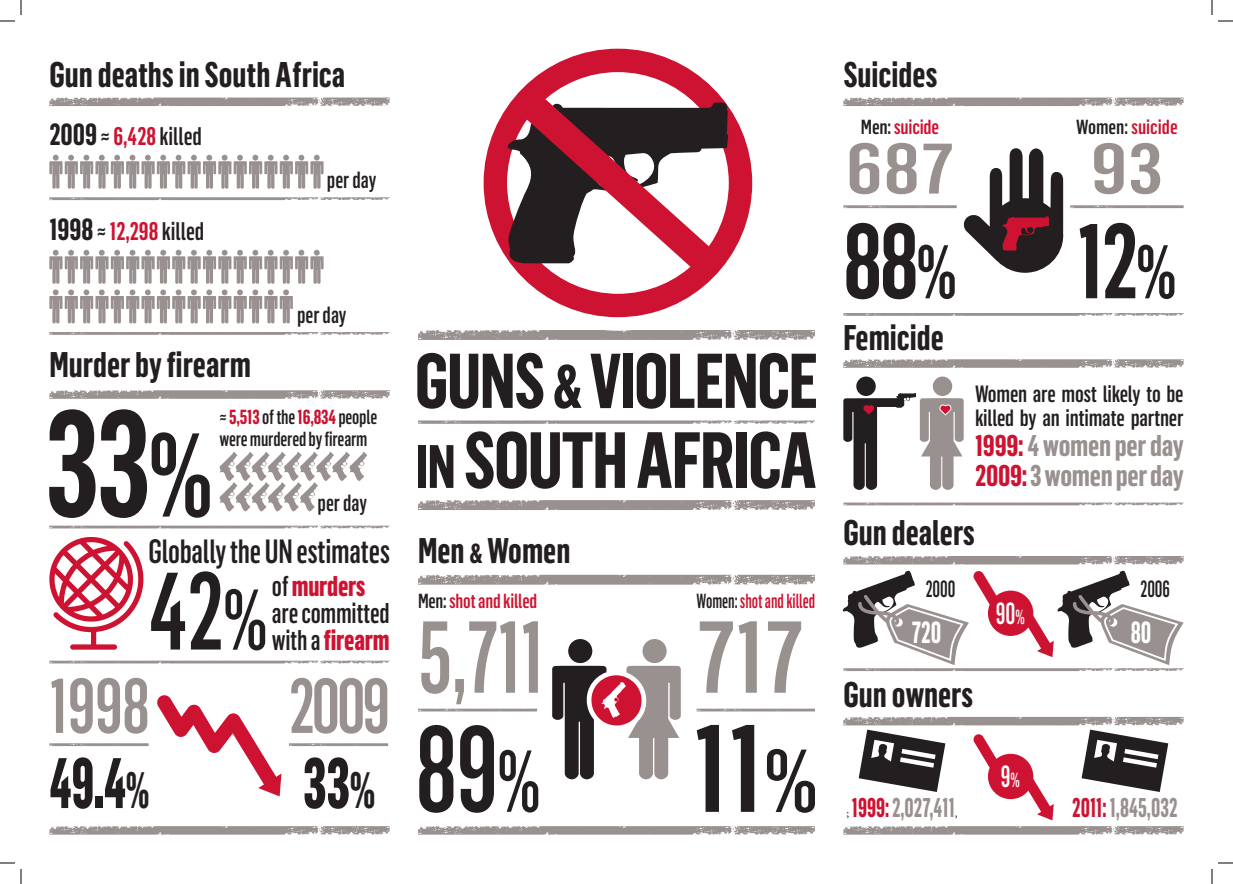
<style>
.page{position:relative;width:1233px;height:884px;background:#fff}
.page>*{position:absolute;margin:0;border:0;box-sizing:border-box;transform-origin:0 0}
.t1{font:600 148px "Flama Condensed";color:#231f20;scale:.92 1}
.t2{font:500 107.8px "Flama Condensed";color:#231f20;scale:.9 1}
.t3{font:600 104px "Flama Condensed";color:#231f20;scale:.9 1}
.t4{font:500 100px "Flama Condensed";letter-spacing:-.005em;color:#999190;scale:.86 1}
.t5{font:500 100px "Flama Condensed";letter-spacing:-.005em;color:#999190;scale:1.05 1}
.t6{font:700 78px "Flama Condensed";letter-spacing:-.02em;color:#231f20;scale:.93 1}
.t7{font:700 76px "Flama Condensed";letter-spacing:-.02em;color:#231f20;scale:.93 1}
.t8{font:500 76px "Flama Condensed";letter-spacing:-.03em;color:#999190;scale:.9 1}
.t9{font:800 70px "Flama Condensed";color:#231f20;scale:.74 1}
.t10{font:500 70px "Flama Condensed";color:#999190;scale:1.28 1}
.t11{font:800 70px "Flama Condensed";color:#231f20;scale:.8 1}
.t12{font:700 35px "Flama Condensed";color:#231f20;scale:.93 1}
.t13{font:500 33px "Flama Condensed";letter-spacing:-.01em;color:#231f20;scale:.9 1}
.t14{font:700 30px "Flama Condensed";color:#fff;scale:.79 1}
.t15{font:500 30px "Flama Condensed";color:#fff;scale:.79 1}
.t16{font:700 29.4px "Flama Condensed";letter-spacing:-.01em;color:#999190;scale:.95 1}
.t17{font:500 28px/27px "Flama Condensed";letter-spacing:-.01em;color:#231f20;scale:.9 1}
.t18{font:700 26.6px "Flama Condensed";color:#999190;scale:.79 1}
.t19{font:500 25px "Flama Condensed";color:#231f20;scale:.93 1}
.t20{font:500 23.1px/24.2px "Flama Condensed";letter-spacing:-.01em;color:#231f20;scale:.95 1}
.t21{font:500 23px "Flama Condensed";color:#231f20;scale:.9 1}
.t22{font:500 23px "Flama Condensed";color:#231f20;scale:.79 1}
.t23{font:500 20px/22px "Flama Condensed";letter-spacing:-.01em;color:#231f20;scale:.9 1}
.t24{font:500 20px "Flama Condensed";letter-spacing:-.005em;color:#cd1331}
.t25{font:500 20px "Flama Condensed";letter-spacing:-.005em;color:#cd1331;scale:.79 1}
.t26{font:500 20px "Flama Condensed";letter-spacing:-.005em;color:#cd1331;scale:.95 1}
.s1{font-weight:700;font-size:30px}
.s2{font-weight:600;color:#cd1331}
.s3{color:#231f20}
.s4{font-weight:700;color:#cd1331}
.s5{font-size:116px}
.s6{font-weight:800;color:#cd1331}
.s7{font-size:83.8px}
.s8{font-size:50px}
.s9{font-size:60px}
.s10{font-size:27px}
.s11{font-size:74px}
.s12{color:#cd1331}
.s13{font-size:20px}
.s14{font-family:"Minion Pro";font-weight:400;font-size:12px;color:#231f20}
</style>
<div class="page">
<svg style="left:49px;top:98px;width:341px;height:8px;background:#a29b9a"></svg>
<svg style="left:843px;top:98px;width:340px;height:8px;background:#a29b9a"></svg>
<svg style="left:49px;top:390px;width:341px;height:9px;background:#a8a1a0"></svg>
<svg style="left:49px;top:826px;width:341px;height:9px;background:#a8a1a0"></svg>
<svg style="left:418px;top:826px;width:397px;height:9px;background:#a8a1a0"></svg>
<svg style="left:843px;top:826px;width:340px;height:9px;background:#a8a1a0"></svg>
<svg style="left:843px;top:313px;width:340px;height:3px"></svg>
<svg style="left:49px;top:155px;width:274px;height:34px"></svg>
<svg style="left:49px;top:197px;width:340px;height:3px"></svg>
<svg style="left:418px;top:330px;width:397px;height:10px;background:#a39c9b"></svg>
<svg style="left:418px;top:500px;width:397px;height:10px;background:#a49d9c"></svg>
<svg style="left:418px;top:420px;width:397px;height:4px;background:#b3adac"></svg>
<svg style="left:49px;top:250px;width:274px;height:73px"></svg>
<svg style="left:49px;top:332px;width:340px;height:3px"></svg>
<svg style="left:49px;top:526px;width:340px;height:2px"></svg>
<svg style="left:289px;top:743px;width:99px;height:3px"></svg>
<svg style="left:49px;top:743px;width:100px;height:3px"></svg>
<svg style="left:418px;top:709px;width:119px;height:2px"></svg>
<svg style="left:843px;top:205px;width:113px;height:3px"></svg>
<svg style="left:696px;top:709px;width:119px;height:2px"></svg>
<svg style="left:1070px;top:205px;width:113px;height:3px"></svg>
<svg style="left:470px;top:35px;width:295px;height:296px"></svg>
<div style="left:483px;top:49px;width:269px;height:268px;border:23px solid #cd1331;border-radius:50%"></div>
<svg style="left:506px;top:94px;width:222px;height:177px"></svg>
<svg style="left:219px;top:452px;width:148px;height:60px"></svg>
<svg style="left:49px;top:537px;width:94px;height:113px"></svg>
<svg style="left:49px;top:661px;width:340px;height:2px"></svg>
<svg style="left:157px;top:695px;width:124px;height:101px"></svg>
<svg style="left:418px;top:575px;width:397px;height:10px;background:#a59e9d"></svg>
<svg style="left:552px;top:639px;width:129px;height:140px"></svg>
<svg style="left:963px;top:148px;width:100px;height:125px"></svg>
<svg style="left:843px;top:359px;width:340px;height:9px;background:#a8a1a0"></svg>
<svg style="left:843px;top:502px;width:340px;height:3px"></svg>
<svg style="left:843px;top:377px;width:120px;height:113px"></svg>
<svg style="left:843px;top:556px;width:340px;height:8px;background:#a29b9a"></svg>
<svg style="left:842px;top:570px;width:341px;height:101px"></svg>
<div style="left:988px;top:591px;width:45px;height:45px;background:#cd1331;border-radius:50%"></div>
<svg style="left:843px;top:717px;width:340px;height:103px"></svg>
<div style="left:988px;top:754px;width:45px;height:45px;background:#cd1331;border-radius:50%"></div>
<svg style="left:419px;top:725px;width:119px;height:88px"></svg>
<svg style="left:696px;top:725px;width:119px;height:88px"></svg>
<svg style="left:1218px;top:20px;width:15px;height:2px"></svg>
<svg style="left:1218px;top:862px;width:15px;height:2px"></svg>
<svg style="left:0;top:0;width:22px;height:22px"></svg>
<svg style="left:0;top:862px;width:22px;height:22px"></svg>
<svg style="left:1211px;top:0;width:1px;height:15px"></svg>
<svg style="left:1211px;top:869px;width:1px;height:15px"></svg>
<p class="t12" style="left:49px;top:52px;width:320px">Gun deaths in South Africa</p>
<p class="t12" style="left:843px;top:52px;width:103px">Suicides</p>
<p class="t19" style="left:49px;top:120px;width:166px"><span class="s1">2009</span> ≈ <span class="s2">6,428</span> killed</p>
<p class="t21" style="left:327px;top:166px;width:56px">per day</p>
<p class="t24" style="left:861px;top:114px;width:80px"><span class="s3">Men:</span> suicide</p>
<p class="t10" style="left:846px;top:125px;width:86px">687</p>
<p class="t24" style="left:1076px;top:114px;width:103px"><span class="s3">Women:</span> suicide</p>
<p class="t10" style="left:1090px;top:125px;width:58px">93</p>
<p class="t19" style="left:49px;top:215px;width:168px"><span class="s1">1998</span> ≈ <span class="s2">12,298</span> killed</p>
<p class="t21" style="left:297px;top:300px;width:56px">per day</p>
<p class="t12" style="left:49px;top:342px;width:218px">Murder by firearm</p>
<p class="t23" style="left:219px;top:405px;width:177px">≈ <span class="s4">5,513</span> of the <span class="s4">16,834</span> people were murdered by firearm</p>
<p class="t1" style="left:45px;top:370px;width:184px">33<span class="s5">%</span></p>
<p class="t21" style="left:318px;top:488px;width:56px">per day</p>
<p class="t13" style="left:149px;top:530px;width:270px">Globally the UN estimates</p>
<p class="t17" style="left:272px;top:572px;width:132px">of <span class="s6">murders </span>are committed with a <span class="s6">firearm</span></p>
<p class="t2" style="left:149px;top:543px;width:134px">42<span class="s7">%</span></p>
<p class="t8" style="left:49px;top:658px;width:113px">1998</p>
<p class="t9" style="left:49px;top:738px;width:137px">49.4<span class="s8">%</span></p>
<p class="t8" style="left:289px;top:658px;width:114px">2009</p>
<p class="t11" style="left:303px;top:738px;width:92px">33<span class="s8">%</span></p>
<p class="t7" style="left:415px;top:333px;width:435px">GUNS <span class="s9">&amp;</span> VIOLENCE</p>
<p class="t6" style="left:416px;top:411px;width:433px"><span class="s9">IN</span> SOUTH AFRICA</p>
<p class="t12" style="left:418px;top:528px;width:165px">Men <span class="s10">&amp;</span> Women</p>
<p class="t26" style="left:418px;top:588px;width:127px"><span class="s3">Men:</span> shot and killed</p>
<p class="t4" style="left:418px;top:594px;width:148px">5,711</p>
<p class="t25" style="left:696px;top:588px;width:152px"><span class="s3">Women:</span> shot and killed</p>
<p class="t5" style="left:696px;top:594px;width:104px">717</p>
<p class="t3" style="left:843px;top:196px;width:128px">88<span class="s11">%</span></p>
<p class="t3" style="left:1077px;top:196px;width:112px">12<span class="s11">%</span></p>
<p class="t12" style="left:843px;top:315px;width:110px">Femicide</p>
<p class="t20" style="left:975px;top:381px;width:221px">Women are most likely to be killed by an intimate partner</p>
<p class="t16" style="left:975px;top:427px;width:221px"><span class="s12">1999:</span> 4 women per day</p>
<p class="t16" style="left:975px;top:457px;width:221px"><span class="s12">2009:</span> 3 women per day</p>
<p class="t12" style="left:843px;top:511px;width:143px">Gun dealers</p>
<p class="t22" style="left:925px;top:575px;width:39px">2000</p>
<p class="t22" style="left:1140px;top:575px;width:39px">2006</p>
<p class="t14" style="left:911px;top:613px;width:39px">720</p>
<p class="t14" style="left:1130px;top:613px;width:28px">80</p>
<p class="t15" style="left:996px;top:594px;width:38px">90<span class="s13">%</span></p>
<p class="t12" style="left:843px;top:672px;width:141px">Gun owners</p>
<p class="t15" style="left:1001px;top:757px;width:26px">9<span class="s13">%</span></p>
<p class="t18" style="left:846px;top:791px;width:142px"><span class="s14">;</span> <span class="s12">1999:</span> 2,027,411<span class="s14">,</span></p>
<p class="t18" style="left:1072px;top:791px;width:135px"><span class="s12">2011:</span> 1,845,032</p>
</div>
